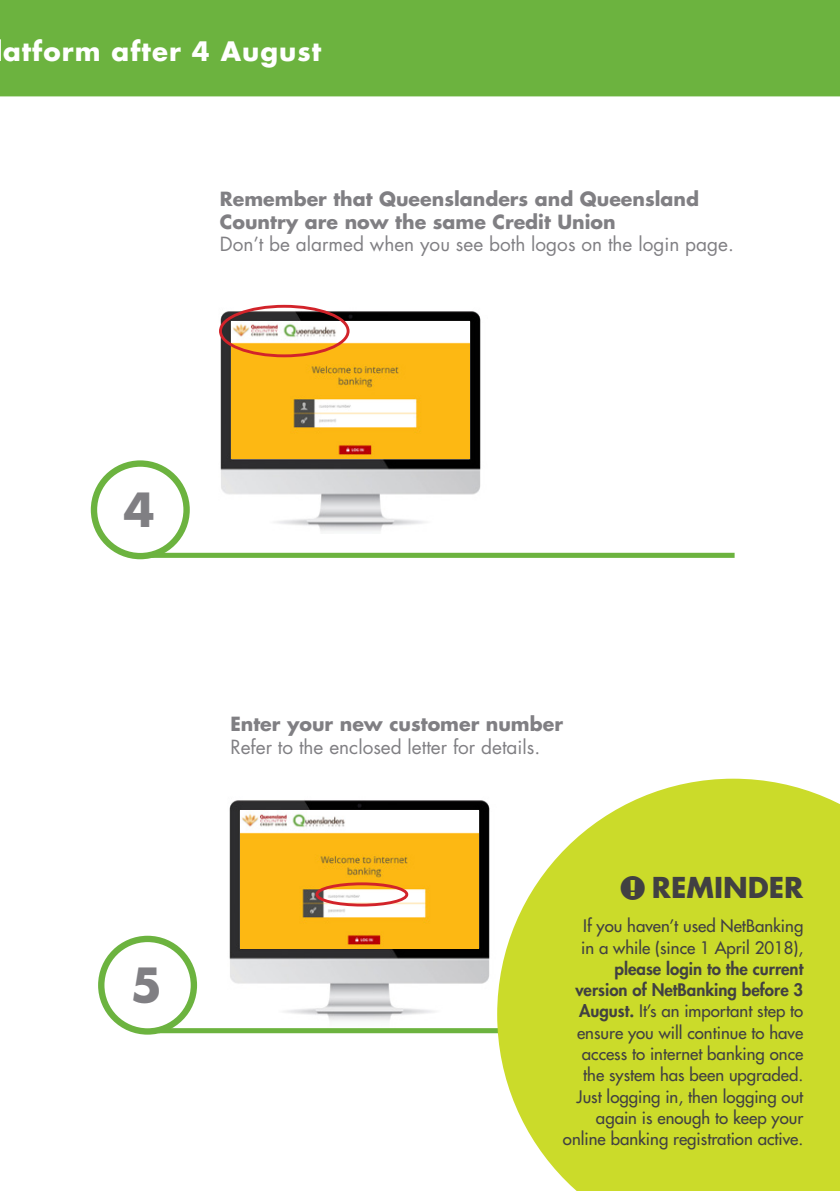
<style>
.page{position:relative;width:840px;height:1191px;background:#fff}
.page>*{position:absolute;margin:0;border:0;box-sizing:border-box;transform-origin:0 0}
.t1{font:700 45.8px "Futura Std";color:#807f83}
.t2{font:700 28px "Futura Std";color:#414042}
.t3{font:700 26px "Futura Std";letter-spacing:.04em;color:#fff}
.t4{font:700 19px/22.8px "Futura Std";color:#807f83}
.t5{font:19px "Futura Std";color:#807f83}
.t6{font:500 16.8px/21.2px "Futura Std";color:#414042}
.s1{font-weight:800}
</style>
<div class="page">
<img style="left:204px;top:800px;width:293px;height:234px">
<img style="left:240px;top:810px;width:238px;height:138px">
<div style="left:315px;top:882px;width:93px;height:24px;border:3px solid #d2232a;border-radius:50%"></div>
<img style="left:219px;top:304px;width:262px;height:228px">
<img style="left:231px;top:321px;width:238px;height:138px">
<div style="left:219px;top:305px;width:130px;height:52px;border:3px solid #d2232a;border-radius:50%"></div>
<div style="left:0;top:0;width:839px;height:96px;background:#6cb33f"></div>
<div style="left:91px;top:460px;width:99px;height:99px;border:6px solid #6cb33f;border-radius:50%"></div>
<div style="left:98px;top:935px;width:99px;height:99px;border:6px solid #6cb33f;border-radius:50%"></div>
<div style="left:151px;top:553px;width:583px;height:5px;background:#6cb33f"></div>
<div style="left:158px;top:1028px;width:583px;height:5px;background:#6cb33f"></div>
<svg style="left:497px;top:778px;width:342px;height:413px;fill:#cbdb2a"></svg>
<svg style="left:620px;top:876px;width:24px;height:24px"></svg>
<h3 class="t3" style="left:3px;top:34px;width:319px">atform after 4 August</h3>
<p class="t4" style="left:220px;top:187px;width:480px">Remember that Queenslanders and Queensland<br>Country are now the same Credit Union</p>
<p class="t5" style="left:220px;top:232px;width:515px">Don’t be alarmed when you see both logos on the login page.</p>
<h1 class="t1" style="left:123px;top:479px;width:33px">4</h1>
<h1 class="t1" style="left:131px;top:954px;width:33px">5</h1>
<p class="t4" style="left:230px;top:712px;width:334px">Enter your new customer number</p>
<p class="t5" style="left:230px;top:735px;width:311px">Refer to the enclosed letter for details.</p>
<h2 class="t2" style="left:651px;top:869px;width:153px">REMINDER</h2>
<p class="t6" style="left:581px;top:915px;width:223px">If you haven’t used NetBanking in a while (since 1 April 2018),</p>
<p class="t6" style="left:562px;top:958px;width:242px;text-align:right"><span class="s1">please login to the current version of NetBanking before 3<br>August.</span> It’s an important step to ensure you will continue to have access to internet banking once the system has been upgraded.<br>Just logging in, then logging out again is enough to keep your online banking registration active.</p>
</div>
